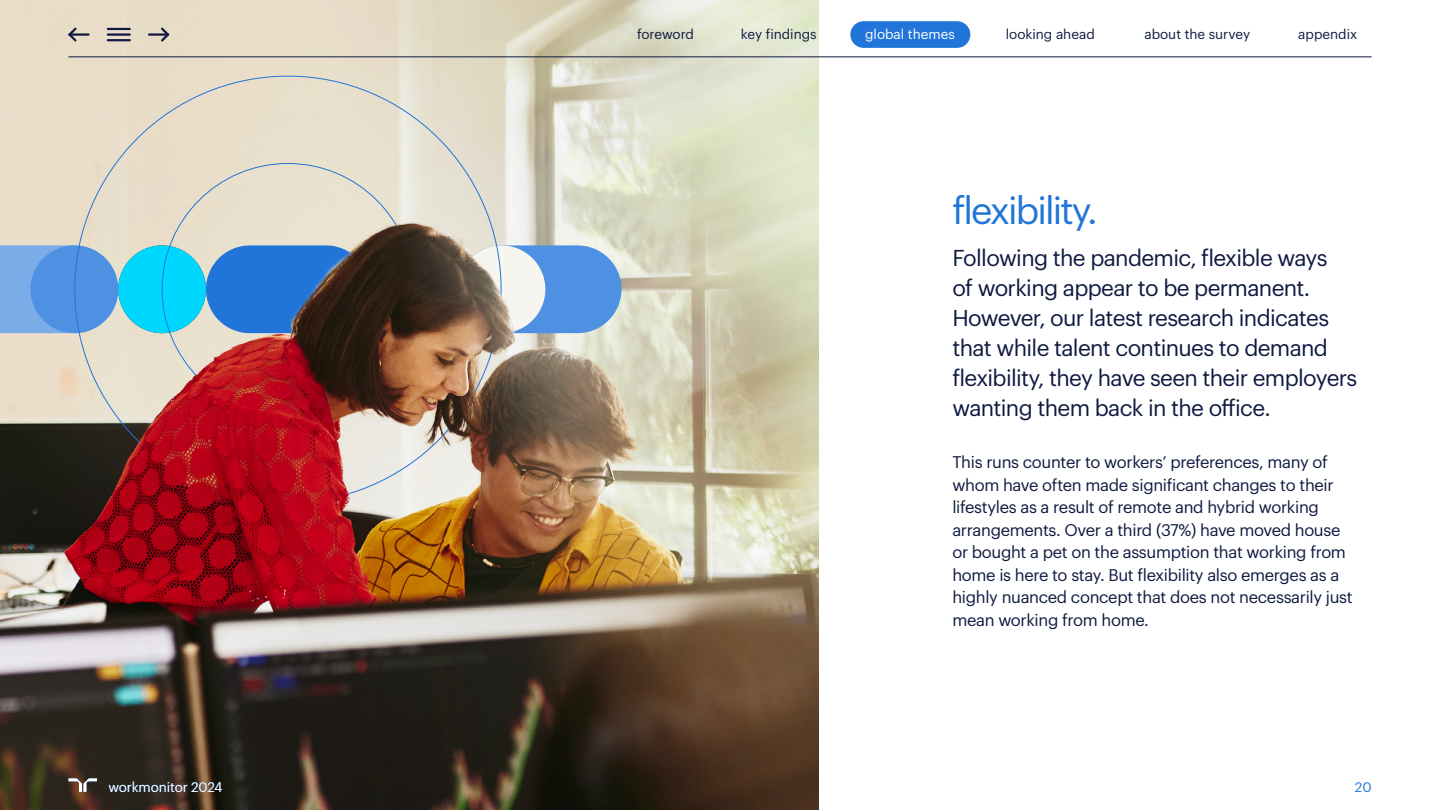
<style>
.page{position:relative;width:1440px;height:810px;background:#fff}
.page>*{position:absolute;margin:0;border:0;box-sizing:border-box;transform-origin:0 0}
.RS_WM_SubHead{font:37.5px "Graphik";letter-spacing:-.05em;color:#2175d9}
.RS_WM_Intro_Highlights{font:22.5px/30px "Graphik";letter-spacing:-.03em;color:#0f1941}
.RS_WM_Bodycopy{font:16.5px/22.5px "Graphik";letter-spacing:-.02em;color:#0f1941}
.t1{font:13.5px "Graphik";color:#0f1941}
.t2{font:13.5px "Graphik";letter-spacing:-.01em;color:#fff}
.t3{font:13.5px "Graphik";color:#2175d9}
</style>
<div class="page">
<img style="left:0;top:0;width:819px;height:810px">
<svg style="left:206px;top:245px;width:164px;height:88px;background:#295d9e"></svg>
<svg style="left:0;top:245px;width:118px;height:88px;background:#8eb5e2"></svg>
<div style="left:458px;top:245px;width:163px;height:88px;background:#4e90e1;border-radius:44px"></div>
<svg style="left:370px;top:245px;width:88px;height:88px;background:#32261b"></svg>
<div style="left:30px;top:245px;width:88px;height:88px;background:#4e90e1;border-radius:50%"></div>
<svg style="left:458px;top:245px;width:87px;height:88px;background:#c1b9b0"></svg>
<div style="left:118px;top:245px;width:88px;height:88px;background:#00d7ff;border-radius:50%"></div>
<hr style="left:68px;top:57px;width:1304px;height:1px;background:#0f1941">
<hr style="left:107px;top:39px;width:24px;height:2px;background:#0f1941">
<hr style="left:107px;top:28px;width:24px;height:2px;background:#0f1941">
<hr style="left:107px;top:33px;width:24px;height:3px;background:#0f1941">
<svg style="left:68px;top:28px;width:9px;height:14px"></svg>
<hr style="left:68px;top:33px;width:22px;height:3px;background:#0f1941">
<svg style="left:161px;top:28px;width:8px;height:14px"></svg>
<hr style="left:148px;top:33px;width:21px;height:3px;background:#0f1941">
<div style="left:850px;top:21px;width:120px;height:27px;background:#2175d9;border-radius:13px"></div>
<svg style="left:68px;top:778px;width:29px;height:14px"></svg>
<p class="t2" style="left:108px;top:777px;width:116px">workmonitor 2024</p>
<p class="t1" style="left:637px;top:24px;width:59px">foreword</p>
<p class="t1" style="left:741px;top:24px;width:77px">key findings</p>
<p class="t2" style="left:865px;top:24px;width:91px">global themes</p>
<p class="t1" style="left:1006px;top:24px;width:91px">looking ahead</p>
<p class="t1" style="left:1144px;top:24px;width:107px">about the survey</p>
<p class="t1" style="left:1298px;top:24px;width:60px">appendix</p>
<p class="RS_WM_SubHead" style="left:952px;top:183px;width:147px">flexibility.</p>
<p class="RS_WM_Intro_Highlights" style="left:952px;top:241px;width:406px">Following the pandemic, flexible ways<br>of working appear to be permanent.<br>However, our latest research indicates that while talent continues to demand flexibility, they have seen their employers wanting them back in the office.</p>
<p class="RS_WM_Bodycopy" style="left:952px;top:450px;width:402px">This runs counter to workers’ preferences, many of whom have often made significant changes to their lifestyles as a result of remote and hybrid working arrangements. Over a third (37%) have moved house or bought a pet on the assumption that working from home is here to stay. But flexibility also emerges as a highly nuanced concept that does not necessarily just mean working from home.</p>
<p class="t3" style="left:1355px;top:777px;width:18px">20</p>
</div>
